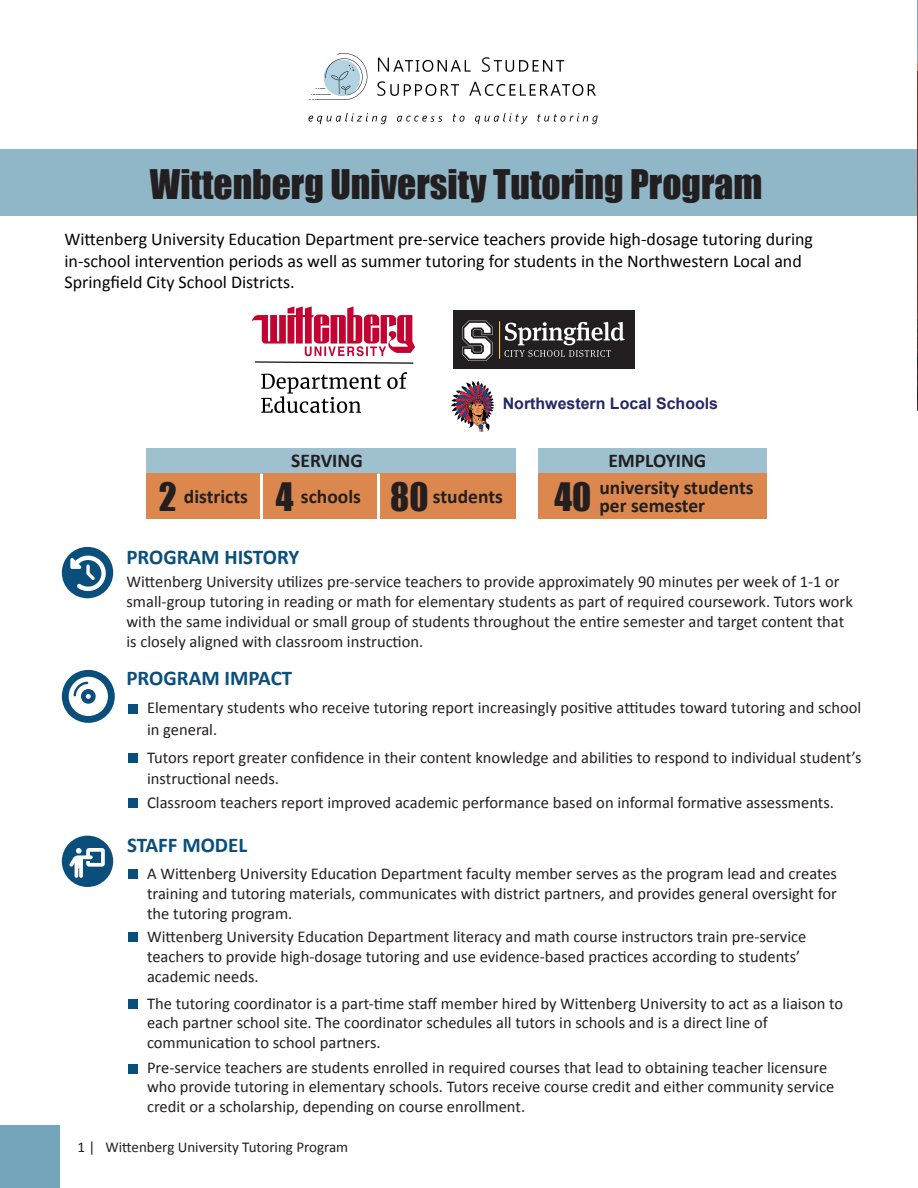
<style>
.page{position:relative;width:918px;height:1188px;background:#fff}
.page>*{position:absolute;margin:0;border:0;box-sizing:border-box;transform-origin:0 0}
.t1{font:37.5px "Impact";color:#231f20}
.t2{font:36px "Impact";color:#231f20}
.t3{font:700 21px "Calibri";color:#0a4e7c}
.t4{font:700 19.5px/18px "Calibri";color:#231f20}
.t5{font:18px/21.6px "Calibri";color:#040503}
.t6{font:16.5px/19.8px "Calibri";color:#231f20}
.t7{font:700 15.9px "Arial";color:#262764}
.t8{font:15px "Calibri";color:#231f20}
.s1{font-family:"Impact";font-weight:400;font-size:36px}
</style>
<div class="page">
<img style="left:917px;top:15px;width:1px;height:600px">
<hr style="left:917px;top:411px;width:1px;height:246px;background:#fff">
<div style="left:146px;top:448px;width:370px;height:25px;background:#9ec0cf"></div>
<div style="left:539px;top:448px;width:228px;height:25px;background:#9ec0cf"></div>
<div style="left:0;top:137px;width:917px;height:78px;background:#90b7c8"></div>
<div style="left:539px;top:473px;width:228px;height:45px;background:#db874e"></div>
<div style="left:62px;top:547px;width:51px;height:51px;background:#0a4e7c;border-radius:50%"></div>
<div style="left:0;top:1125px;width:59px;height:63px;background:#75a5bb"></div>
<div style="left:62px;top:670px;width:53px;height:53px;background:#0a4e7c;border-radius:50%"></div>
<div style="left:62px;top:836px;width:51px;height:51px;background:#0a4e7c;border-radius:50%"></div>
<svg style="left:70px;top:556px;width:36px;height:35px"></svg>
<svg style="left:69px;top:677px;width:39px;height:39px"></svg>
<svg style="left:69px;top:848px;width:36px;height:30px"></svg>
<div style="left:0;top:0;width:917px;height:149px;background:#fff"></div>
<svg style="left:378px;top:58px;width:93px;height:14px"></svg>
<svg style="left:482px;top:57px;width:82px;height:15px"></svg>
<svg style="left:377px;top:81px;width:82px;height:15px"></svg>
<svg style="left:469px;top:82px;width:127px;height:14px"></svg>
<svg style="left:309px;top:53px;width:59px;height:47px"></svg>
<svg style="left:308px;top:113px;width:79px;height:11px"></svg>
<svg style="left:397px;top:116px;width:45px;height:6px"></svg>
<svg style="left:453px;top:114px;width:12px;height:8px"></svg>
<svg style="left:475px;top:113px;width:53px;height:11px"></svg>
<svg style="left:537px;top:113px;width:61px;height:11px"></svg>
<div style="left:128px;top:704px;width:10px;height:10px;background:#0a4e7c"></div>
<div style="left:128px;top:753px;width:10px;height:10px;background:#0a4e7c"></div>
<div style="left:128px;top:798px;width:10px;height:10px;background:#0a4e7c"></div>
<div style="left:128px;top:869px;width:10px;height:10px;background:#0a4e7c"></div>
<div style="left:128px;top:932px;width:10px;height:10px;background:#0a4e7c"></div>
<div style="left:128px;top:999px;width:10px;height:10px;background:#0a4e7c"></div>
<div style="left:128px;top:1064px;width:10px;height:10px;background:#0a4e7c"></div>
<div style="left:146px;top:473px;width:113px;height:45px;background:#db874e"></div>
<div style="left:263px;top:473px;width:113px;height:45px;background:#db874e"></div>
<div style="left:380px;top:473px;width:136px;height:45px;background:#db874e"></div>
<img style="left:252px;top:306px;width:163px;height:107px">
<div style="left:453px;top:311px;width:182px;height:58px;background:#231f20"></div>
<svg style="left:505px;top:322px;width:120px;height:35px"></svg>
<svg style="left:462px;top:321px;width:31px;height:40px"></svg>
<hr style="left:499px;top:321px;width:1px;height:38px;background:#fec52b">
<img style="left:451px;top:381px;width:42px;height:50px">
<h1 class="t1" style="left:150px;top:155px;width:614px">Wittenberg University Tutoring Program</h1>
<p class="t5" style="left:64px;top:228px;width:750px">Wittenberg University Education Department pre-service teachers provide high-dosage tutoring during in-school intervention periods as well as summer tutoring for students in the Northwestern Local and<br>Springfield City School Districts.</p>
<p class="t7" style="left:503px;top:393px;width:217px">Northwestern Local Schools</p>
<p class="t4" style="left:291px;top:451px;width:73px">SERVING</p>
<p class="t4" style="left:608px;top:451px;width:100px">EMPLOYING</p>
<h2 class="t2" style="left:554px;top:469px;width:38px">40</h2>
<p class="t4" style="left:159px;top:487px;width:345px"><span class="s1">2</span> districts <span class="s1">4</span> schools <span class="s1">80</span> students</p>
<p class="t4" style="left:599px;top:478px;width:156px">university students per semester</p>
<p class="t3" style="left:126px;top:544px;width:174px">PROGRAM HISTORY</p>
<p class="t6" style="left:127px;top:572px;width:728px">Wittenberg University utilizes pre-service teachers to provide approximately 90 minutes per week of 1-1 or small-group tutoring in reading or math for elementary students as part of required coursework. Tutors work with the same individual or small group of students throughout the entire semester and target content that is closely aligned with classroom instruction.</p>
<p class="t3" style="left:126px;top:665px;width:167px">PROGRAM IMPACT</p>
<p class="t6" style="left:147px;top:697px;width:716px;line-height:21.6px">Elementary students who receive tutoring report increasingly positive attitudes toward tutoring and school in general.</p>
<p class="t6" style="left:147px;top:746px;width:716px;line-height:21.6px">Tutors report greater confidence in their content knowledge and abilities to respond to individual student’s instructional needs.</p>
<p class="t6" style="left:147px;top:792px;width:688px">Classroom teachers report improved academic performance based on informal formative assessments.</p>
<p class="t3" style="left:127px;top:831px;width:122px">STAFF MODEL</p>
<p class="t6" style="left:147px;top:864px;width:692px;text-align:justify">A Wittenberg University Education Department faculty member serves as the program lead and creates training and tutoring materials, communicates with district partners, and provides general oversight for the tutoring program.</p>
<p class="t6" style="left:147px;top:927px;width:661px">Wittenberg University Education Department literacy and math course instructors train pre-service teachers to provide high-dosage tutoring and use evidence-based practices according to students’ academic needs.</p>
<p class="t6" style="left:147px;top:993px;width:698px">The tutoring coordinator is a part-time staff member hired by Wittenberg University to act as a liaison to each partner school site. The coordinator schedules all tutors in schools and is a direct line of communication to school partners.</p>
<p class="t6" style="left:147px;top:1057px;width:689px">Pre-service teachers are students enrolled in required courses that lead to obtaining teacher licensure who provide tutoring in elementary schools. Tutors receive course credit and either community service credit or a scholarship, depending on course enrollment.</p>
<p class="t8" style="left:77px;top:1137px;width:272px">1 | Wittenberg University Tutoring Program</p>
</div>
